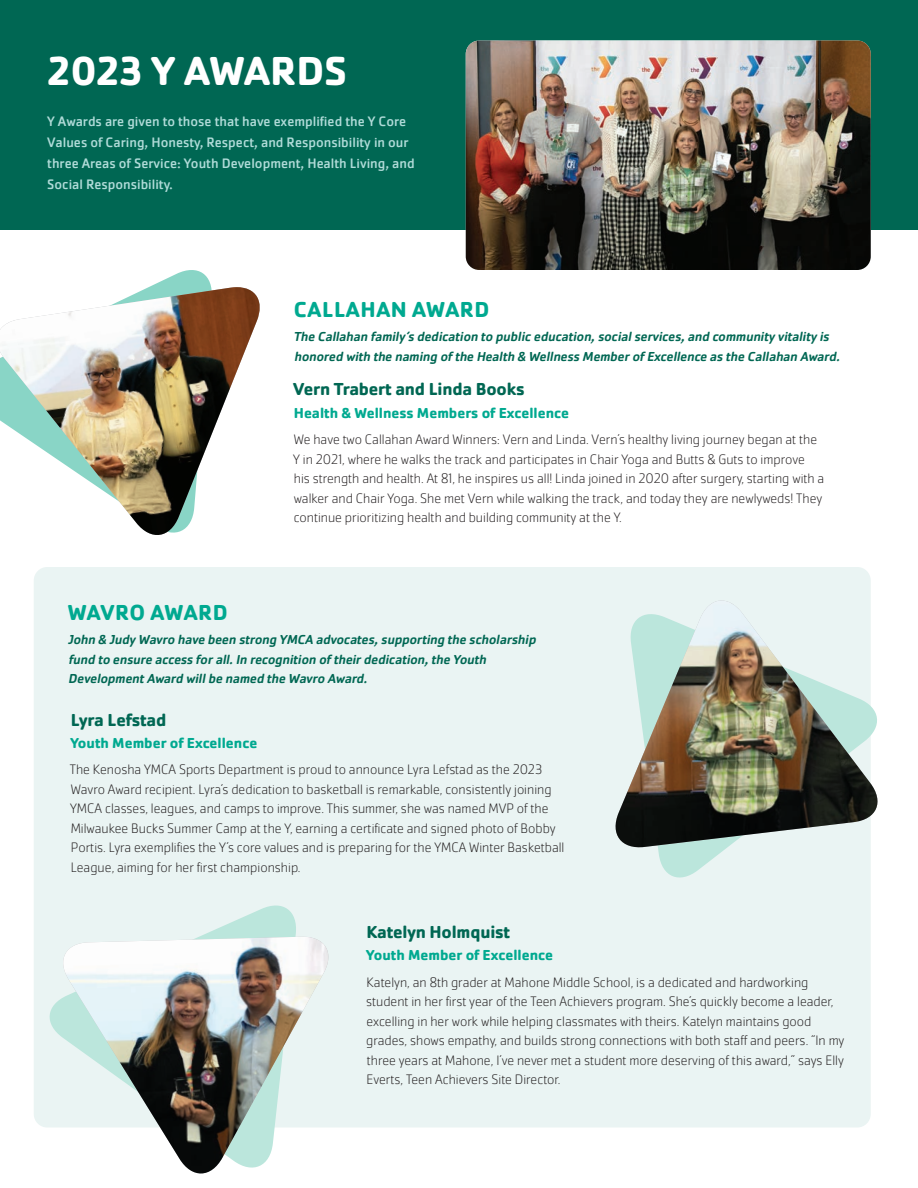
<style>
.page{position:relative;width:918px;height:1188px;background:#fff}
.page>*{position:absolute;margin:0;border:0;box-sizing:border-box;transform-origin:0 0}
.Heading{font:700 42px "Cachet Pro";letter-spacing:-.005em;color:#fff}
.Body{font:700 22.5px "Cachet Pro";letter-spacing:.025em;color:#00a990}
.Body-2{font:700 18px "Cachet Pro";letter-spacing:-.01em;color:#006753}
.Body-3{font:700 15px "Cachet Pro";color:#00a990}
.Body-4{font:200 14.25px/19.5px "Cachet Pro";color:#231f20}
.Body-5{font:14.25px/21px "Cachet Pro";color:#b0dbd8}
.Body-6{font:italic 500 13.5px/19.5px "Cachet Pro";color:#006753}
</style>
<div class="page">
<div style="left:34px;top:567px;width:837px;height:561px;background:#eaf4f3;border-radius:14px"></div>
<svg style="left:658px;top:850px;width:66px;height:28px;fill:#bbe6dc"></svg>
<img style="left:615px;top:601px;width:263px;height:249px">
<svg style="left:44px;top:905px;width:252px;height:223px"></svg>
<img style="left:56px;top:937px;width:273px;height:237px">
<svg style="left:155px;top:270px;width:56px;height:14px"></svg>
<img style="left:0;top:287px;width:260px;height:248px">
<div style="left:0;top:0;width:918px;height:230px;background:#006753"></div>
<img style="left:466px;top:40px;width:405px;height:230px">
<p class="Heading" style="left:47px;top:45px;width:301px">2023 Y AWARDS</p>
<p class="Body-5" style="left:47px;top:111px;width:369px">Y Awards are given to those that have exemplified the Y Core Values of Caring, Honesty, Respect, and Responsibility in our three Areas of Service: Youth Development, Health Living, and Social Responsibility.</p>
<p class="Body" style="left:294px;top:295px;width:197px">CALLAHAN AWARD</p>
<p class="Body-6" style="left:293px;top:327px;width:551px">The Callahan family’s dedication to public education,socialservices,and community vitality is honored with the naming of the Health &amp; Wellness Memberof Excellence as the Callahan Award.</p>
<p class="Body-2" style="left:293px;top:378px;width:233px">Vern Trabert and Linda Books</p>
<p class="Body-3" style="left:294px;top:404px;width:277px">Health &amp; Wellness Members of Excellence</p>
<p class="Body-4" style="left:293px;top:430px;width:533px">We have two Callahan Award Winners: Vern and Linda. Vern’s healthy living journey began at the Y in 2021, where he walks the track and participates in Chair Yoga and Butts &amp; Guts to improve his strength and health. At 81, he inspires us all! Linda joined in 2020 after surgery, starting with a walker and Chair Yoga. She met Vern while walking the track, and today they are newlyweds! They continue prioritizing health and building community at the Y.</p>
<p class="Body" style="left:68px;top:598px;width:162px">WAVRO AWARD</p>
<p class="Body-6" style="left:68px;top:630px;width:472px">John &amp; Judy Wavro have been strong YMCA advocates,supporting the scholarship fund to ensure access forall.In recognition of theirdedication,the Youth<br>DevelopmentAward willbe named the Wavro Award.</p>
<p class="Body-2" style="left:71px;top:709px;width:97px">Lyra Lefstad</p>
<p class="Body-3" style="left:70px;top:734px;width:188px">Youth Member of Excellence</p>
<p class="Body-4" style="left:70px;top:760px;width:496px">The Kenosha YMCA Sports Department is proud to announce Lyra Lefstad as the 2023<br>Wavro Award recipient. Lyra’s dedication to basketball is remarkable, consistently joining YMCA classes, leagues, and camps to improve. This summer, she was named MVP of the Milwaukee Bucks Summer Camp at the Y, earning a certificate and signed photo of Bobby Portis. Lyra exemplifies the Y’s core values and is preparing for the YMCA Winter Basketball League, aiming for her first championship.</p>
<p class="Body-2" style="left:366px;top:921px;width:145px">Katelyn Holmquist</p>
<p class="Body-3" style="left:366px;top:946px;width:188px">Youth Member of Excellence</p>
<p class="Body-4" style="left:366px;top:973px;width:480px">Katelyn, an 8th grader at Mahone Middle School, is a dedicated and hardworking student in her first year of the Teen Achievers program. She’s quickly become a leader, excelling in her work while helping classmates with theirs. Katelyn maintains good grades, shows empathy, and builds strong connections with both staff and peers. “In my three years at Mahone, I’ve never met a student more deserving of this award,” says Elly Everts, Teen Achievers Site Director.</p>
</div>
